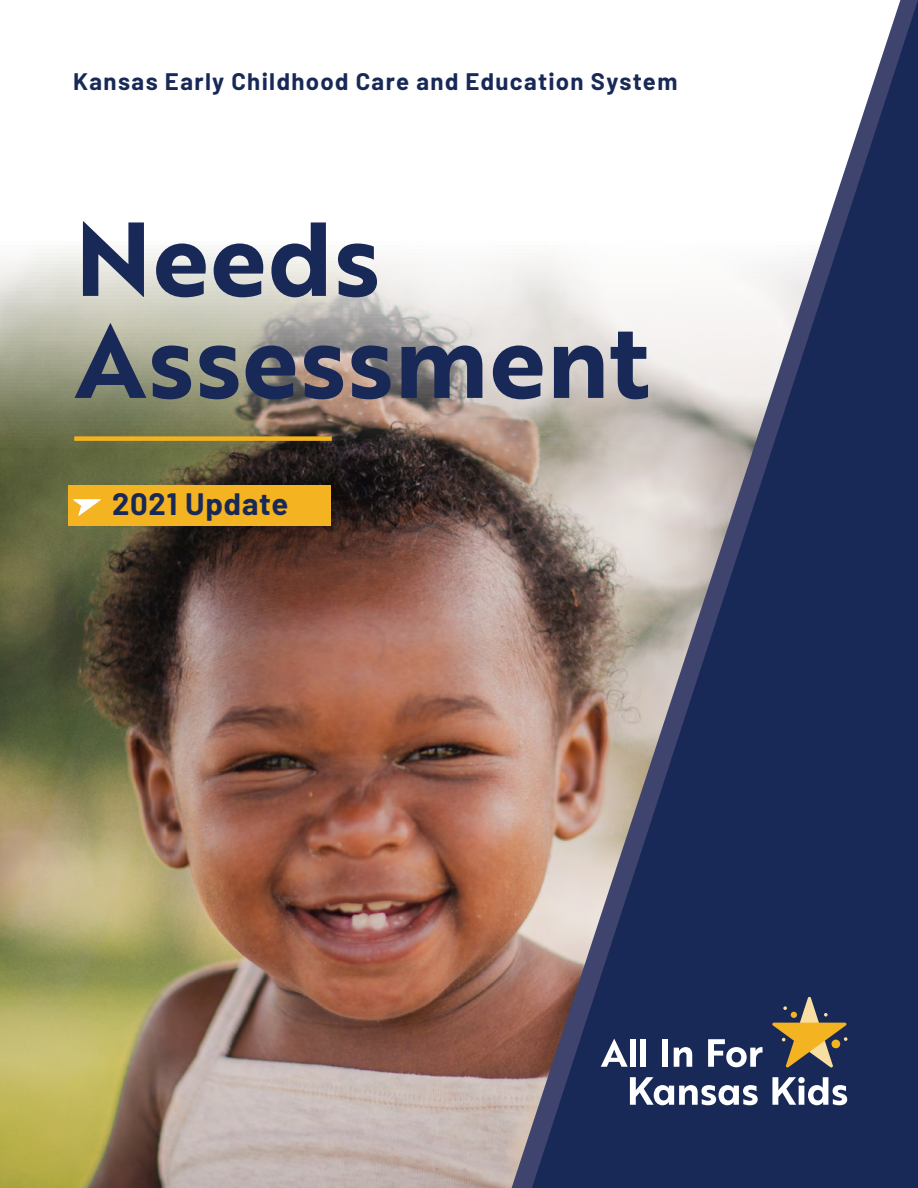
<style>
.page{position:relative;width:918px;height:1188px;background:#fff}
.page>*{position:absolute;margin:0;border:0;box-sizing:border-box;transform-origin:0 0}
.t1{font:102px/102px "Brother 1816 Bold";letter-spacing:.01em;color:#182957}
.t2{font:700 31.05px "Barlow";letter-spacing:.025em;color:#182957}
.t3{font:700 24px "Barlow";letter-spacing:.055em;color:#182957}
</style>
<div class="page">
<img style="left:0;top:249px;width:460px;height:939px">
<div style="left:68px;top:485px;width:263px;height:40px;background:#f4b320"></div>
<svg style="left:460px;top:257px;width:72px;height:931px;background:#b59387"></svg>
<svg style="left:532px;top:0;width:386px;height:1188px"></svg>
<div style="left:74px;top:436px;width:258px;height:5px;background:#f4b320"></div>
<svg style="left:73px;top:499px;width:28px;height:17px"></svg>
<svg style="left:772px;top:997px;width:76px;height:71px;background:#6f634f"></svg>
<svg style="left:601px;top:1039px;width:27px;height:28px"></svg>
<div style="left:630px;top:1039px;width:6px;height:28px;background:#fff"></div>
<div style="left:641px;top:1039px;width:5px;height:28px;background:#fff"></div>
<div style="left:663px;top:1039px;width:5px;height:28px;background:#fff"></div>
<svg style="left:674px;top:1047px;width:18px;height:20px"></svg>
<svg style="left:708px;top:1039px;width:55px;height:28px"></svg>
<svg style="left:630px;top:1077px;width:128px;height:28px"></svg>
<svg style="left:772px;top:1077px;width:75px;height:28px"></svg>
<p class="t3" style="left:73px;top:66px;width:606px">Kansas Early Childhood Care and Education System</p>
<p class="t1" style="left:75px;top:205px;width:576px">Needs<br>Assessment</p>
<p class="t2" style="left:112px;top:485px;width:178px">2021 Update</p>
</div>
